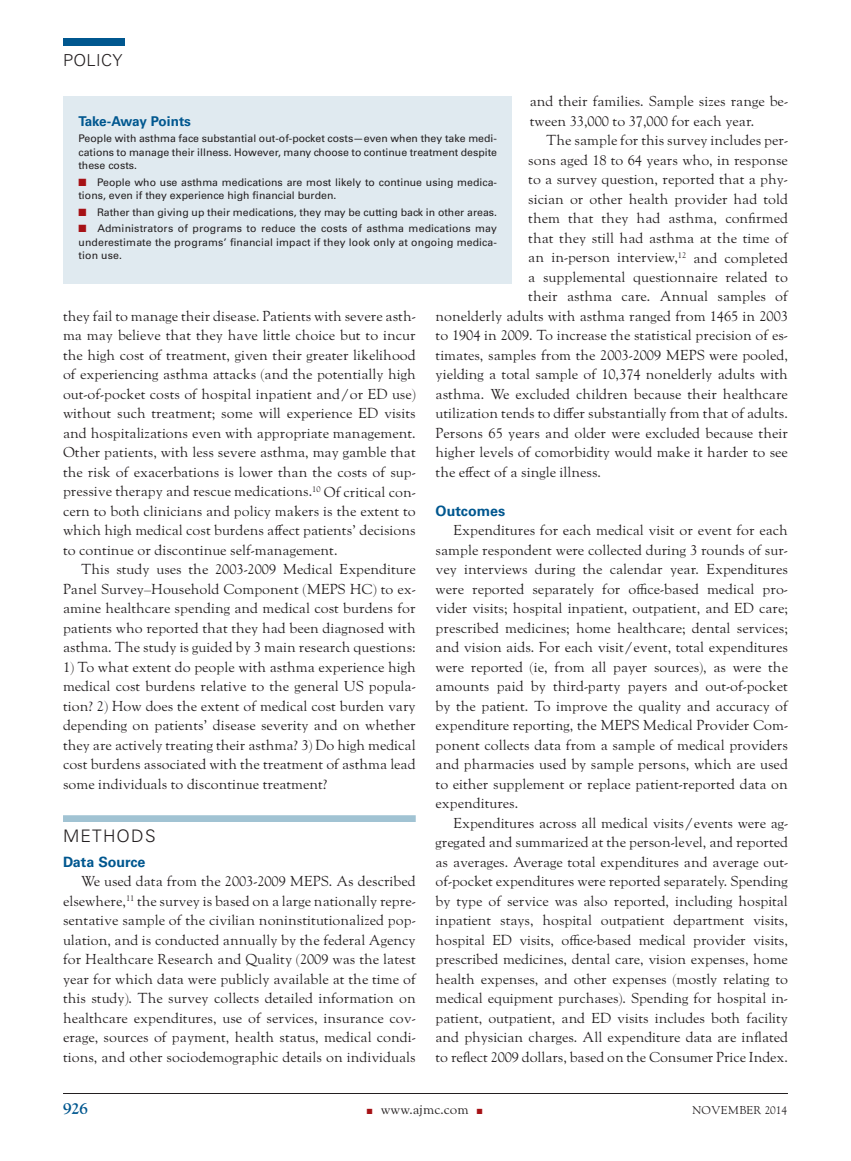
<style>
.page{position:relative;width:851px;height:1161px;background:#fff}
.page>*{position:absolute;margin:0;border:0;box-sizing:border-box;transform-origin:0 0}
.t1{font:300 17.25px "Univers LT Std";letter-spacing:.075em;color:#231f20}
.t2{font:300 16.5px "Univers LT Std";letter-spacing:.02em;color:#231f20}
.t3{font:700 16.5px "LTC Goudy Oldstyle Pro";color:#00578f}
.t4{font:14.25px/19.5px "LTC Goudy Oldstyle Pro";color:#231f20;text-align:justify}
.t5{font:700 14.25px "Univers LT Std";color:#00578f}
.t6{font:700 13.5px "Univers LT Std";letter-spacing:-.02em;color:#00578f}
.t7{font:13.5px "LTC Goudy Oldstyle Pro";color:#231f20}
.t8{font:11.25px "LTC Goudy Oldstyle Pro";letter-spacing:.02em;color:#231f20}
.t9{font:10.5px/13.5px "Univers LT Std";color:#231f20;text-align:justify}
.s1{color:#a61216}
</style>
<div class="page">
<hr style="left:63px;top:1093px;width:725px;height:1px;background:#231f20">
<div style="left:63px;top:38px;width:61px;height:8px;background:#00578f"></div>
<div style="left:63px;top:815px;width:353px;height:7px;background:#a1c3d3"></div>
<div style="left:63px;top:96px;width:448px;height:188px;background:#e0eaf0"></div>
<p class="t2" style="left:63px;top:50px;width:61px">POLICY</p>
<p class="t4" style="left:530px;top:93px;width:260px">and their families. Sample sizes range be&shy;tween 33,000 to 37,000 for each year.</p>
<p class="t4" style="left:546px;top:132px;width:243px">The sample for this survey includes per-</p>
<p class="t4" style="left:528px;top:151px;width:261px">sons aged 18 to 64 years who, in response</p>
<p class="t4" style="left:528px;top:171px;width:261px">to a survey question, reported that a phy-</p>
<p class="t4" style="left:528px;top:190px;width:261px">sician or other health provider had told</p>
<p class="t4" style="left:528px;top:210px;width:261px">them that they had asthma, confirmed</p>
<p class="t4" style="left:528px;top:229px;width:261px">that they still had asthma at the time of</p>
<p class="t4" style="left:528px;top:249px;width:261px">an in-person interview,<sup>12</sup> and completed</p>
<p class="t4" style="left:528px;top:268px;width:261px">a supplemental questionnaire related to</p>
<p class="t4" style="left:528px;top:288px;width:261px">their asthma care. Annual samples of</p>
<p class="t4" style="left:435px;top:307px;width:354px">nonelderly adults with asthma ranged from 1465 in 2003</p>
<p class="t4" style="left:435px;top:327px;width:354px">to 1904 in 2009. To increase the statistical precision of es-</p>
<p class="t4" style="left:435px;top:346px;width:354px">timates, samples from the 2003-2009 MEPS were pooled,</p>
<p class="t4" style="left:435px;top:366px;width:354px">yielding a total sample of 10,374 nonelderly adults with</p>
<p class="t4" style="left:435px;top:385px;width:354px">asthma. We excluded children because their healthcare</p>
<p class="t4" style="left:435px;top:405px;width:354px">utilization tends to differ substantially from that of adults.</p>
<p class="t4" style="left:435px;top:424px;width:354px">Persons 65 years and older were excluded because their</p>
<p class="t4" style="left:435px;top:444px;width:354px">higher levels of comorbidity would make it harder to see</p>
<p class="t4" style="left:435px;top:463px;width:167px">the effect of a single illness.</p>
<p class="t5" style="left:435px;top:503px;width:71px">Outcomes</p>
<p class="t4" style="left:435px;top:522px;width:354px;text-indent:18px">Expenditures for each medical visit or event for each sample respondent were collected during 3 rounds of sur&shy;vey interviews during the calendar year. Expenditures were reported separately for office-based medical pro&shy;vider visits; hospital inpatient, outpatient, and ED care; prescribed medicines; home healthcare; dental services; and vision aids. For each visit/event, total expenditures were reported (ie, from all payer sources), as were the amounts paid by third-party payers and out-of-pocket by the patient. To improve the quality and accuracy of expenditure reporting, the MEPS Medical Provider Com&shy;ponent collects data from a sample of medical providers and pharmacies used by sample persons, which are used to either supplement or replace patient-reported data on expenditures.</p>
<p class="t4" style="left:435px;top:814px;width:354px;text-indent:18px">Expenditures across all medical visits/events were ag&shy;gregated and summarized at the person-level, and reported as averages. Average total expenditures and average out&shy;of-pocket expenditures were reported separately. Spending by type of service was also reported, including hospital inpatient stays, hospital outpatient department visits, hospital ED visits, office-based medical provider visits, prescribed medicines, dental care, vision expenses, home health expenses, and other expenses (mostly relating to medical equipment purchases). Spending for hospital in&shy;patient, outpatient, and ED visits includes both facility and physician charges. All expenditure data are inflated to reflect 2009 dollars, based on the Consumer Price Index.</p>
<p class="t6" style="left:78px;top:113px;width:114px">Take-Away Points</p>
<p class="t9" style="left:78px;top:132px;width:420px">People with asthma face substantial out-of-pocket costs—even when they take medi&shy;cations to manage their illness. However, many choose to continue treatment despite these costs.</p>
<p class="t9" style="left:78px;top:175px;width:420px"><span class="s1">■</span> People who use asthma medications are most likely to continue using medica&shy;tions, even if they experience high financial burden.</p>
<p class="t9" style="left:78px;top:205px;width:420px"><span class="s1">■</span> Rather than giving up their medications, they may be cutting back in other areas.</p>
<p class="t9" style="left:78px;top:222px;width:420px"><span class="s1">■</span> Administrators of programs to reduce the costs of asthma medications may underestimate the programs’ financial impact if they look only at ongoing medica&shy;tion use.</p>
<p class="t4" style="left:63px;top:307px;width:354px">they fail to manage their disease. Patients with severe asth&shy;ma may believe that they have little choice but to incur the high cost of treatment, given their greater likelihood of experiencing asthma attacks (and the potentially high out-of-pocket costs of hospital inpatient and/or ED use) without such treatment; some will experience ED visits and hospitalizations even with appropriate management.<br>Other patients, with less severe asthma, may gamble that the risk of exacerbations is lower than the costs of sup&shy;pressive therapy and rescue medications.<sup>10</sup> Of critical con&shy;cern to both clinicians and policy makers is the extent to which high medical cost burdens affect patients’ decisions to continue or discontinue self-management.</p>
<p class="t4" style="left:63px;top:561px;width:354px;text-indent:18px">This study uses the 2003-2009 Medical Expenditure Panel Survey–Household Component (MEPS HC) to ex&shy;amine healthcare spending and medical cost burdens for patients who reported that they had been diagnosed with asthma. The study is guided by 3 main research questions:</p>
<p class="t4" style="left:63px;top:658px;width:354px">1) To what extent do people with asthma experience high medical cost burdens relative to the general US popula&shy;tion? 2) How does the extent of medical cost burden vary depending on patients’ disease severity and on whether they are actively treating their asthma? 3) Do high medical cost burdens associated with the treatment of asthma lead some individuals to discontinue treatment?</p>
<p class="t1" style="left:63px;top:825px;width:94px">METHODS</p>
<p class="t5" style="left:63px;top:854px;width:84px">Data Source</p>
<p class="t4" style="left:63px;top:873px;width:354px;text-indent:18px">We used data from the 2003-2009 MEPS. As described elsewhere,<sup>11</sup> the survey is based on a large nationally repre&shy;sentative sample of the civilian noninstitutionalized pop&shy;ulation, and is conducted annually by the federal Agency for Healthcare Research and Quality (2009 was the latest year for which data were publicly available at the time of this study). The survey collects detailed information on healthcare expenditures, use of services, insurance cov&shy;erage, sources of payment, health status, medical condi&shy;tions, and other sociodemographic details on individuals</p>
<p class="t3" style="left:63px;top:1100px;width:26px">926</p>
<p class="t7" style="left:367px;top:1102px;width:117px"><span class="s1">■</span> www.ajmc.com <span class="s1">■</span></p>
<p class="t8" style="left:692px;top:1104px;width:97px">NOVEMBER 2014</p>
</div>
